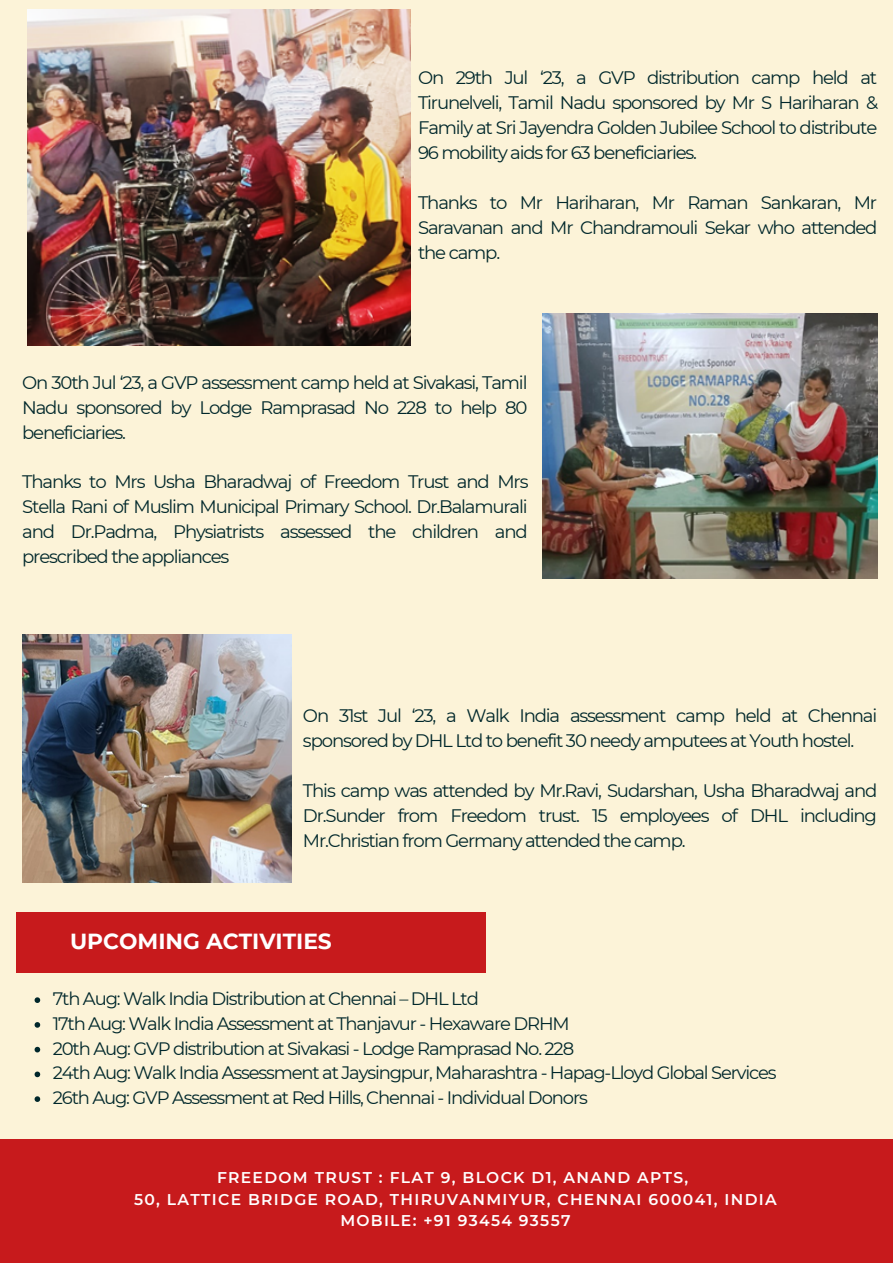
<style>
.page{position:relative;width:893px;height:1264px;background:#fff}
.page>*{position:absolute;margin:0;border:0;box-sizing:border-box;transform-origin:0 0}
.t1{font:700 21.75px "Montserrat";color:#fff}
.t2{font:18.15px/24.9px "Montserrat";letter-spacing:-.065em;color:#00272b;text-align:justify}
.t3{font:18px "Montserrat";letter-spacing:-.065em;color:#00272b}
.t4{font:600 15.6px "Montserrat";letter-spacing:.085em;color:#fff}
</style>
<div class="page">
<div style="left:0;top:0;width:892px;height:1262px;background:#fcf3d8"></div>
<div style="left:0;top:1139px;width:892px;height:123px;background:#c71a1c"></div>
<div style="left:16px;top:912px;width:470px;height:61px;background:#c71a1c"></div>
<img style="left:27px;top:9px;width:384px;height:336px">
<img style="left:542px;top:313px;width:335px;height:265px">
<img style="left:22px;top:634px;width:269px;height:248px">
<svg style="left:35px;top:997px;width:5px;height:5px"></svg>
<svg style="left:35px;top:1022px;width:5px;height:5px"></svg>
<svg style="left:35px;top:1046px;width:5px;height:6px"></svg>
<svg style="left:35px;top:1071px;width:5px;height:6px"></svg>
<svg style="left:35px;top:1096px;width:5px;height:5px"></svg>
<p class="t2" style="left:418px;top:65px;width:461px">On 29th Jul ‘23, a GVP distribution camp held at Tirunelveli, Tamil Nadu sponsored by Mr S Hariharan &amp; Family at Sri Jayendra Golden Jubilee School to distribute 96 mobility aids for 63 beneficiaries.</p>
<p class="t2" style="left:418px;top:190px;width:461px">Thanks to Mr Hariharan, Mr Raman Sankaran, Mr Saravanan and Mr Chandramouli Sekar who attended the camp.</p>
<p class="t2" style="left:22px;top:370px;width:507px">On 30th Jul ‘23, a GVP assessment camp held at Sivakasi, Tamil Nadu sponsored by Lodge Ramprasad No 228 to help 80 beneficiaries.</p>
<p class="t2" style="left:22px;top:469px;width:508px">Thanks to Mrs Usha Bharadwaj of Freedom Trust and Mrs Stella Rani of Muslim Municipal Primary School. Dr.Balamurali and Dr.Padma, Physiatrists assessed the children and prescribed the appliances</p>
<p class="t2" style="left:303px;top:703px;width:575px">On 31st Jul ‘23, a Walk India assessment camp held at Chennai sponsored by DHL Ltd to benefit 30 needy amputees at Youth hostel.</p>
<p class="t2" style="left:303px;top:777px;width:576px">This camp was attended by Mr.Ravi, Sudarshan, Usha Bharadwaj and Dr.Sunder from Freedom trust. 15 employees of DHL including Mr.Christian from Germany attended the camp.</p>
<p class="t1" style="left:70px;top:928px;width:263px">UPCOMING ACTIVITIES</p>
<p class="t3" style="left:53px;top:987px;width:427px">7th Aug: Walk India Distribution at Chennai – DHL Ltd</p>
<p class="t3" style="left:53px;top:1012px;width:518px">17th Aug: Walk India Assessment at Thanjavur - Hexaware DRHM</p>
<p class="t3" style="left:53px;top:1037px;width:523px">20th Aug: GVP distribution at Sivakasi - Lodge Ramprasad No. 228</p>
<p class="t3" style="left:53px;top:1061px;width:725px">24th Aug: Walk India Assessment at Jaysingpur, Maharashtra - Hapag-Lloyd Global Services</p>
<p class="t3" style="left:53px;top:1086px;width:536px">26th Aug: GVP Assessment at Red Hills, Chennai - Individual Donors</p>
<p class="t4" style="left:217px;top:1168px;width:472px">FREEDOM TRUST : FLAT 9, BLOCK D1, ANAND APTS,</p>
<p class="t4" style="left:134px;top:1189px;width:644px">50, LATTICE BRIDGE ROAD, THIRUVANMIYUR, CHENNAI 600041, INDIA</p>
<p class="t4" style="left:340px;top:1210px;width:232px">MOBILE: +91 93454 93557</p>
</div>
